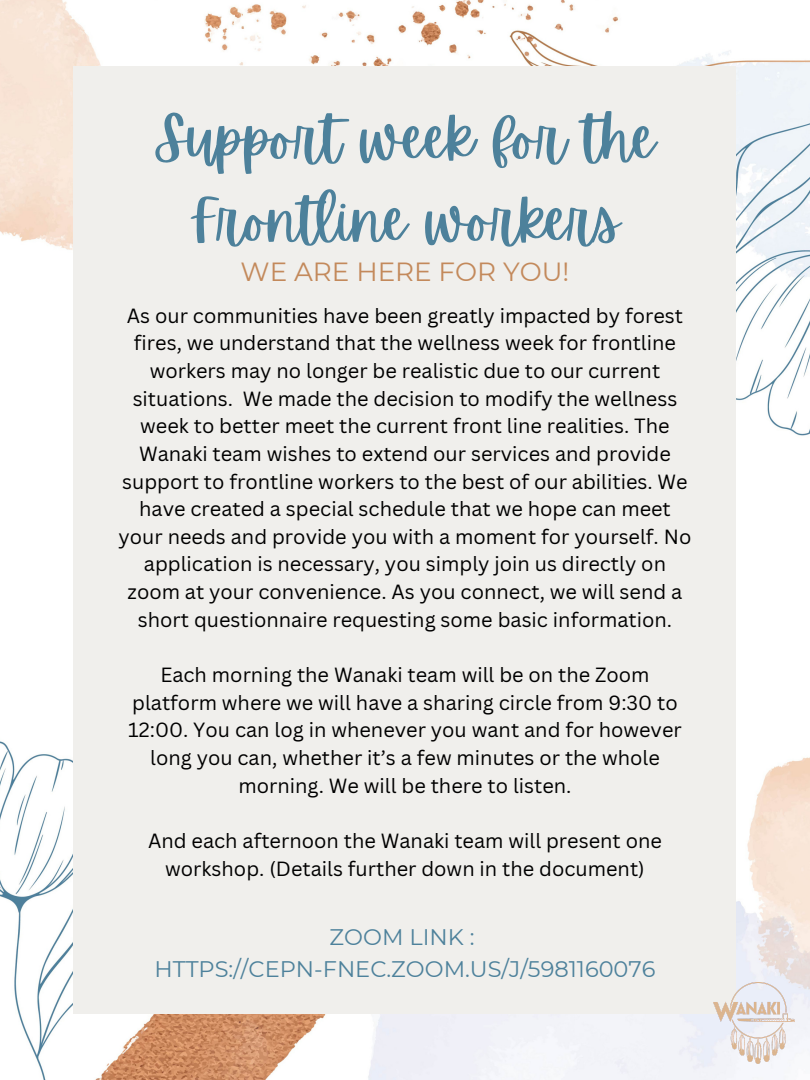
<style>
.page{position:relative;width:810px;height:1080px;background:#fff}
.page>*{position:absolute;margin:0;border:0;box-sizing:border-box;transform-origin:0 0}
.t1{font:58.62px/81.9px "Apricots";color:#4d819b;text-align:center}
.t2{font:26.25px "Montserrat";color:#c3895b}
.t3{font:22.5px "Montserrat";color:#4d819b}
.t4{font:20px/27.6px "Canva Sans";color:#000;text-align:center}
</style>
<div class="page">
<img style="left:0;top:0;width:810px;height:1080px">
<div style="left:74px;top:66px;width:662px;height:948px;background:#f0efec"></div>
<img style="left:713px;top:983px;width:81px;height:81px">
<p class="t1" style="left:154px;top:98px;width:503px">Support week for the<br>Frontline workers</p>
<p class="t2" style="left:241px;top:255px;width:330px">WE ARE HERE FOR YOU!</p>
<p class="t4" style="left:119px;top:301px;width:574px">As our communities have been greatly impacted by forest fires, we understand that the wellness week for frontline workers may no longer be realistic due to our current situations. We made the decision to modify the wellness week to better meet the current front line realities. The Wanaki team wishes to extend our services and provide support to frontline workers to the best of our abilities. We have created a special schedule that we hope can meet your needs and provide you with a moment for yourself. No application is necessary, you simply join us directly on zoom at your convenience. As you connect, we will send a short questionnaire requesting some basic information.</p>
<p class="t4" style="left:128px;top:661px;width:555px">Each morning the Wanaki team will be on the Zoom platform where we will have a sharing circle from 9:30 to 12:00. You can log in whenever you want and for however long you can, whether it’s a few minutes or the whole morning. We will be there to listen.</p>
<p class="t4" style="left:148px;top:826px;width:515px">And each afternoon the Wanaki team will present one workshop. (Details further down in the document)</p>
<p class="t3" style="left:330px;top:923px;width:146px">ZOOM LINK :</p>
<p class="t3" style="left:155px;top:955px;width:502px">HTTPS://CEPN-FNEC.ZOOM.US/J/5981160076</p>
</div>
